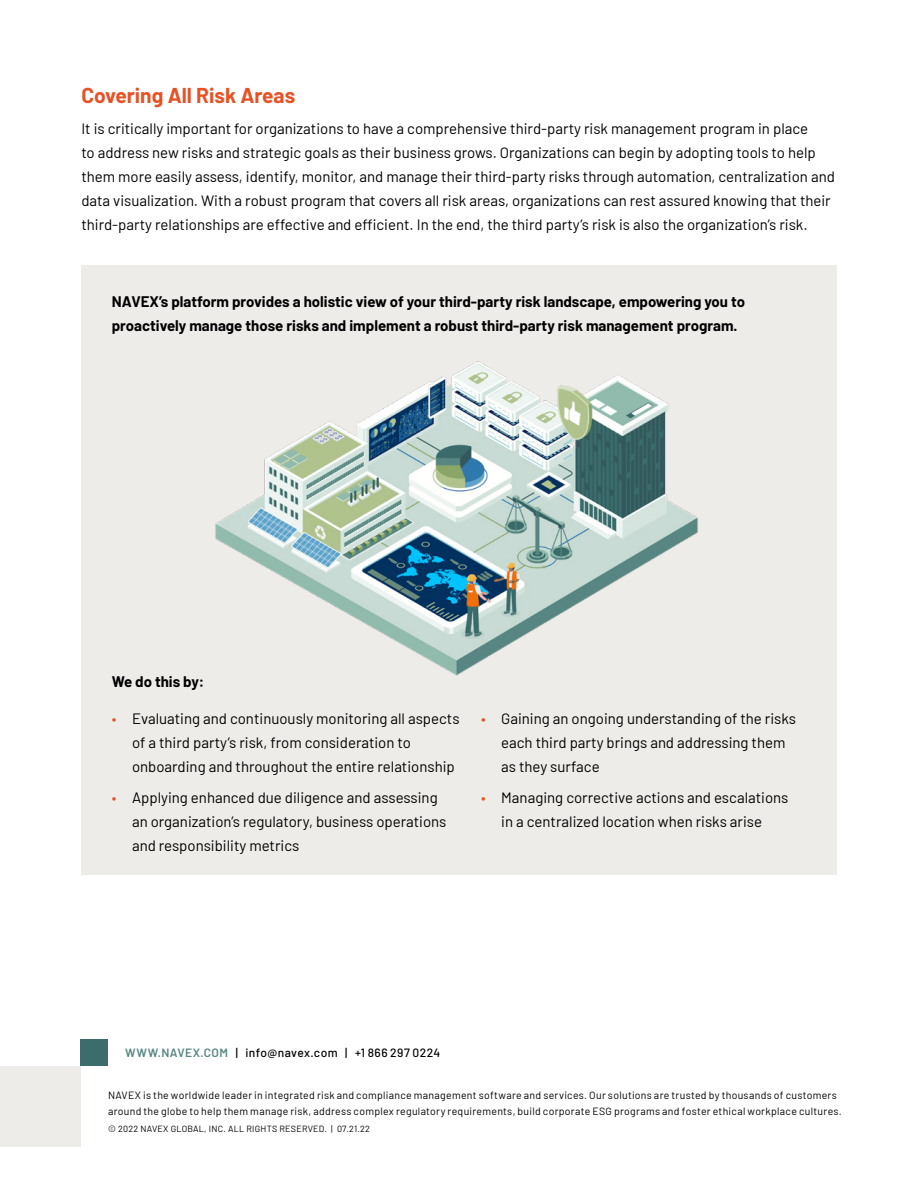
<style>
.page{position:relative;width:918px;height:1188px;background:#fff}
.page>*{position:absolute;margin:0;border:0;box-sizing:border-box;transform-origin:0 0}
.t1{font:700 21px "Barlow";color:#e65225}
.t2{font:15px/24px "Barlow";color:#000}
.t3{font:700 15px/24px "Barlow";color:#000}
.t4{font:500 12px "Barlow";letter-spacing:.035em;color:#000}
.t5{font:10.5px/16.5px "Barlow";letter-spacing:.03em;color:#000}
.t6{font:9px "Barlow";letter-spacing:.025em;color:#000}
.s1{color:#e65225}
.s2{font-weight:600;color:#578683}
</style>
<div class="page">
<div style="left:0;top:1066px;width:81px;height:81px;background:#eeece9"></div>
<div style="left:81px;top:1039px;width:27px;height:27px;background:#3c6d6c"></div>
<div style="left:81px;top:266px;width:756px;height:609px;background:#eeece9"></div>
<img style="left:215px;top:361px;width:483px;height:315px">
<h1 class="t1" style="left:81px;top:80px;width:215px">Covering All Risk Areas</h1>
<p class="t2" style="left:81px;top:115px;width:755px">It is critically important for organizations to have a comprehensive third-party risk management program in place<br>to address new risks and strategic goals as their business grows. Organizations can begin by adopting tools to help them more easily assess, identify, monitor, and manage their third-party risks through automation, centralization and data visualization. With a robust program that covers all risk areas, organizations can rest assured knowing that their third-party relationships are effective and efficient. In the end, the third party’s risk is also the organization’s risk.</p>
<p class="t3" style="left:112px;top:288px;width:635px">NAVEX’s platform provides a holistic view of your third-party risk landscape, empowering you to proactively manage those risks and implement a robust third-party risk management program.</p>
<p class="t3" style="left:112px;top:668px;width:94px">We do this by:</p>
<p class="t2" style="left:132px;top:706px;width:329px;text-indent:-20px"><span class="s1">•</span> Evaluating and continuously monitoring all aspects of a third party’s risk, from consideration to onboarding and throughout the entire relationship</p>
<p class="t2" style="left:132px;top:784px;width:316px;text-indent:-20px"><span class="s1">•</span> Applying enhanced due diligence and assessing an organization’s regulatory, business operations and responsibility metrics</p>
<p class="t2" style="left:501px;top:706px;width:296px;text-indent:-20px"><span class="s1">•</span> Gaining an ongoing understanding of the risks each third party brings and addressing them as they surface</p>
<p class="t2" style="left:481px;top:784px;width:309px;text-align:center"><span class="s1">•</span> Managing corrective actions and escalations in a centralized location when risks arise</p>
<p class="t4" style="left:125px;top:1043px;width:316px"><span class="s2">WWW.NAVEX.COM</span> | info@navex.com | +1 866 297 0224</p>
<p class="t5" style="left:108px;top:1086px;width:735px">NAVEX is the worldwide leader in integrated risk and compliance management software and services. Our solutions are trusted by thousands of customers around the globe to help them manage risk, address complex regulatory requirements, build corporate ESG programs and foster ethical workplace cultures.</p>
<p class="t6" style="left:108px;top:1122px;width:264px">© 2022 NAVEX GLOBAL, INC. ALL RIGHTS RESERVED. | 07.21.22</p>
</div>
